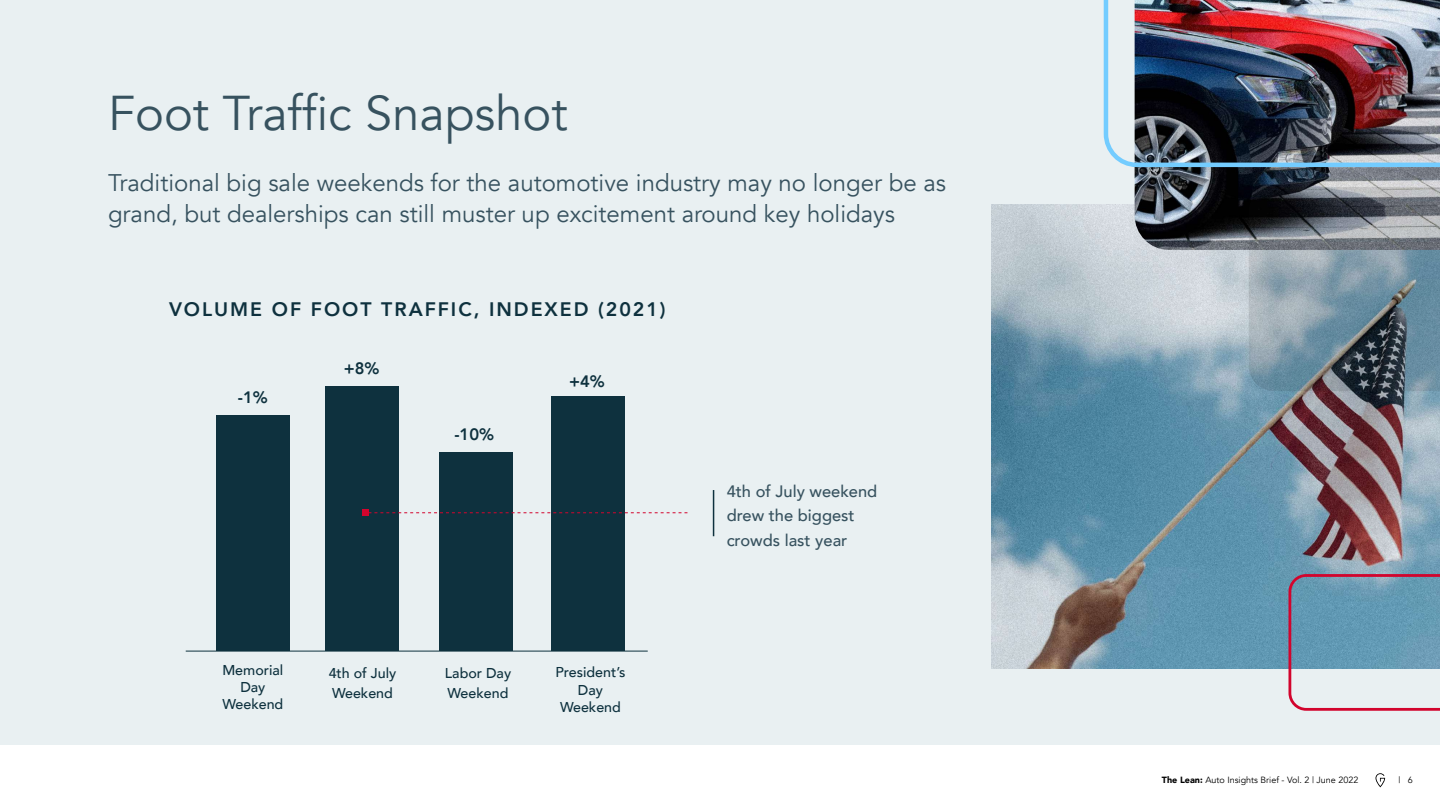
<style>
.page{position:relative;width:1440px;height:810px;background:#fff}
.page>*{position:absolute;margin:0;border:0;box-sizing:border-box;transform-origin:0 0}
.t1{font:48.75px "Avenir";color:#37525f}
.t2{font:24px/30.8px "Avenir";color:#37525f}
.t3{font:800 19.5px "Avenir";letter-spacing:.1em;color:#0e313e}
.t4{font:500 16.5px/24.8px "Avenir";color:#37525f}
.t5{font:800 16.5px "Avenir";color:#0e313e}
.t6{font:500 14.25px/17.2px "Avenir";color:#0e313e;text-align:center}
.t7{font:9px "Avenir";color:#000}
.s1{font-weight:900}
</style>
<div class="page">
<svg style="left:1375px;top:773px;width:10px;height:14px"></svg>
<div style="left:0;top:0;width:1440px;height:745px;background:#e9f0f2"></div>
<img style="left:992px;top:204px;width:448px;height:465px">
<div style="left:552px;top:396px;width:73px;height:255px;background:#0e313e"></div>
<div style="left:439px;top:452px;width:73px;height:199px;background:#0e313e"></div>
<div style="left:325px;top:386px;width:73px;height:265px;background:#0e313e"></div>
<div style="left:217px;top:415px;width:73px;height:236px;background:#0e313e"></div>
<img style="left:1135px;top:167px;width:305px;height:83px">
<img style="left:1104px;top:0;width:336px;height:167px">
<svg style="left:1289px;top:574px;width:151px;height:137px"></svg>
<svg style="left:1249px;top:187px;width:191px;height:204px;background:#70818c"></svg>
<hr style="left:186px;top:651px;width:462px;height:1px;background:#0e313e">
<hr style="left:713px;top:490px;width:1px;height:46px;background:#0e313e">
<svg style="left:368px;top:512px;width:319px;height:1px"></svg>
<div style="left:362px;top:509px;width:6px;height:7px;background:#d2042d"></div>
<h1 class="t1" style="left:108px;top:84px;width:461px">Foot Traffic Snapshot</h1>
<p class="t2" style="left:108px;top:168px;width:840px">Traditional big sale weekends for the automotive industry may no longer be as grand, but dealerships can still muster up excitement around key holidays</p>
<p class="t3" style="left:169px;top:294px;width:498px">VOLUME OF FOOT TRAFFIC, INDEXED (2021)</p>
<p class="t5" style="left:238px;top:385px;width:31px">-1%</p>
<p class="t5" style="left:344px;top:355px;width:37px">+8%</p>
<p class="t5" style="left:454px;top:422px;width:41px">-10%</p>
<p class="t5" style="left:569px;top:368px;width:37px">+4%</p>
<p class="t6" style="left:222px;top:660px;width:62px">Memorial<br>Day<br>Weekend</p>
<p class="t6" style="left:445px;top:663px;width:68px;line-height:19.8px;text-align:left">Labor Day<br>Weekend</p>
<p class="t6" style="left:329px;top:663px;width:69px;line-height:19.8px;text-align:left">4th of July<br>Weekend</p>
<p class="t6" style="left:555px;top:663px;width:72px">President’s<br>Day<br>Weekend</p>
<p class="t4" style="left:727px;top:477px;width:152px">4th of July weekend drew the biggest crowds last year</p>
<p class="t7" style="left:1162px;top:775px;width:198px"><span class="s1">The Lean:</span> Auto Insights Brief - Vol. 2 | June 2022</p>
<p class="t7" style="left:1398px;top:775px;width:16px">| 6</p>
</div>
